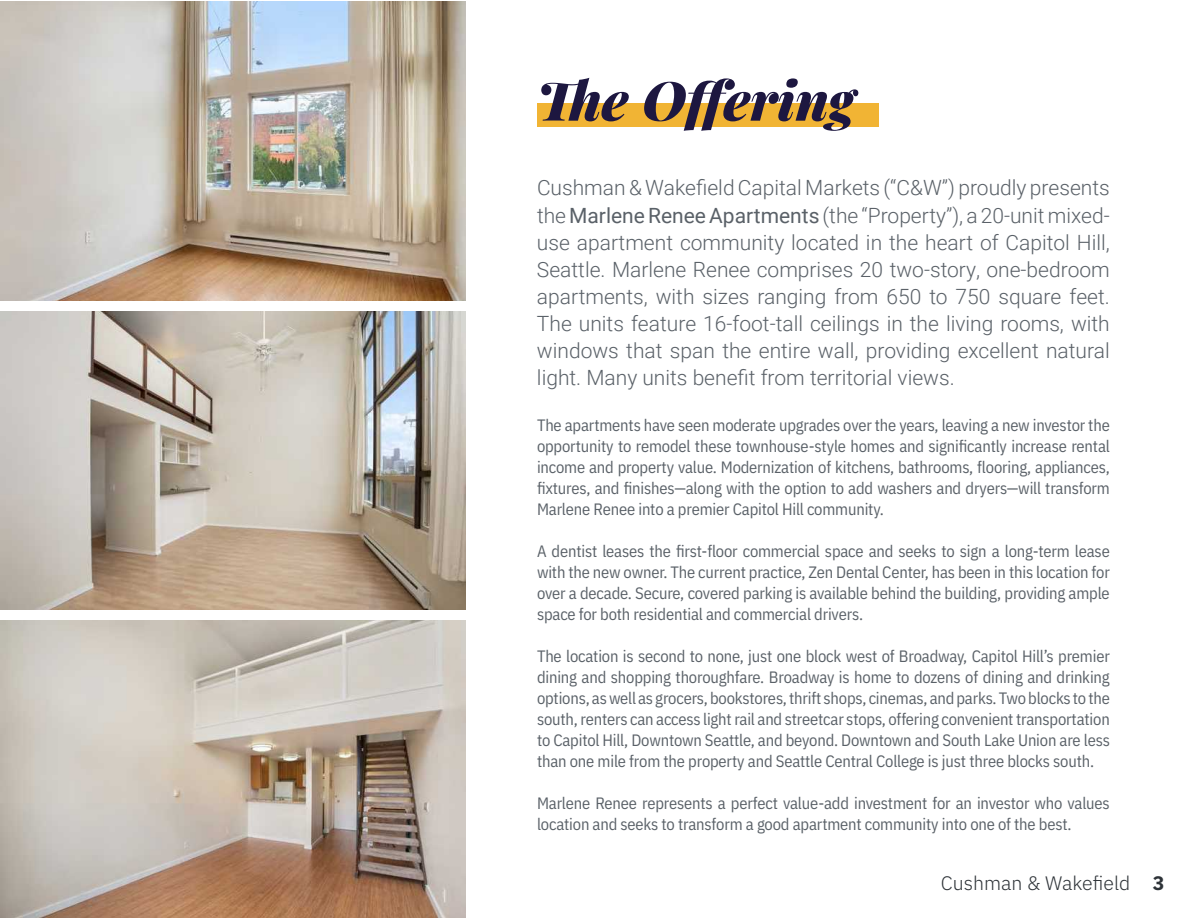
<style>
.page{position:relative;width:1188px;height:918px;background:#fff}
.page>*{position:absolute;margin:0;border:0;box-sizing:border-box;transform-origin:0 0}
.t1{font:italic 900 54px "Playfair Display";color:#1d1740}
.t2{font:300 21px/27px "Roboto";color:#5a6168;text-align:justify}
.t3{font:300 19.5px "IBM Plex Sans";color:#2e3338}
.t4{font:16.5px/21px "IBM Plex Sans Cond";letter-spacing:-.01em;color:#5a6168;text-align:justify}
.s1{font-weight:400}
.s2{font-weight:700}
</style>
<div class="page">
<div style="left:537px;top:103px;width:341px;height:24px;background:#f1b434"></div>
<img style="left:0;top:621px;width:466px;height:297px">
<img style="left:0;top:311px;width:466px;height:299px">
<img style="left:0;top:2px;width:466px;height:298px">
<h1 class="t1" style="left:537px;top:56px;width:320px">The Offering</h1>
<p class="t2" style="left:537px;top:174px;width:574px">Cushman &amp; Wakefield Capital Markets (“C&amp;W”) proudly presents the <span class="s1">Marlene Renee Apartments</span> (the “Property”), a 20-unit mixed&shy;use apartment community located in the heart of Capitol Hill, Seattle. Marlene Renee comprises 20 two-story, one-bedroom apartments, with sizes ranging from 650 to 750 square feet.<br>The units feature 16-foot-tall ceilings in the living rooms, with windows that span the entire wall, providing excellent natural light. Many units benefit from territorial views.</p>
<p class="t4" style="left:537px;top:413px;width:574px">The apartments have seen moderate upgrades over the years, leaving a new investor the opportunity to remodel these townhouse-style homes and significantly increase rental income and property value. Modernization of kitchens, bathrooms, flooring, appliances, fixtures, and finishes—along with the option to add washers and dryers—will transform Marlene Renee into a premier Capitol Hill community.</p>
<p class="t4" style="left:537px;top:539px;width:574px">A dentist leases the first-floor commercial space and seeks to sign a long-term lease with the new owner. The current practice, Zen Dental Center, has been in this location for over a decade. Secure, covered parking is available behind the building, providing ample space for both residential and commercial drivers.</p>
<p class="t4" style="left:537px;top:644px;width:574px">The location is second to none, just one block west of Broadway, Capitol Hill’s premier dining and shopping thoroughfare. Broadway is home to dozens of dining and drinking options, as well as grocers, bookstores, thrift shops, cinemas, and parks. Two blocks to the south, renters can access light rail and streetcar stops, offering convenient transportation to Capitol Hill, Downtown Seattle, and beyond. Downtown and South Lake Union are less than one mile from the property and Seattle Central College is just three blocks south.</p>
<p class="t4" style="left:537px;top:791px;width:574px">Marlene Renee represents a perfect value-add investment for an investor who values location and seeks to transform a good apartment community into one of the best.</p>
<p class="t3" style="left:941px;top:868px;width:225px">Cushman &amp; Wakefield <span class="s2">3</span></p>
</div>
